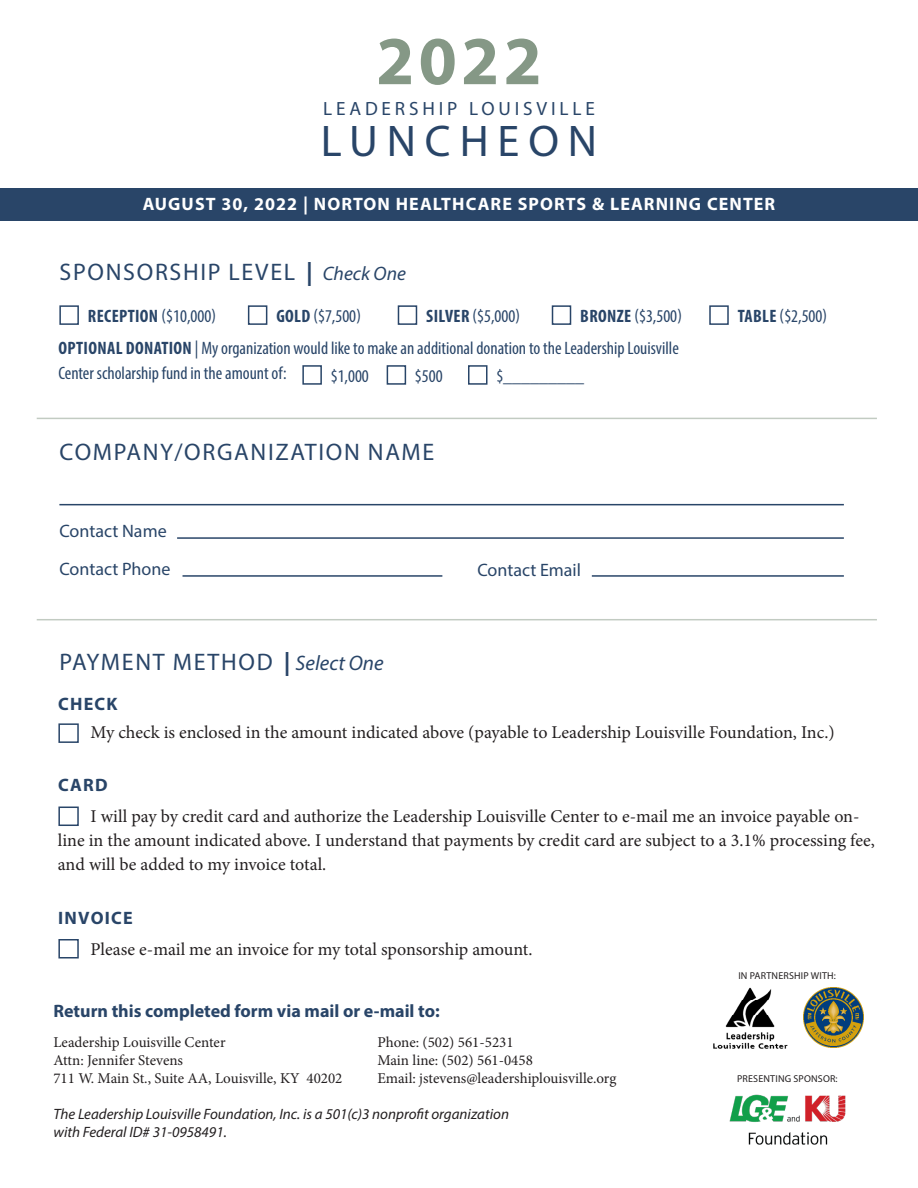
<style>
.page{position:relative;width:918px;height:1188px;background:#fff}
.page>*{position:absolute;margin:0;border:0;box-sizing:border-box;transform-origin:0 0}
.t1{font:700 69px "Myriad Pro";color:#859886}
.t2{font:44.55px "Myriad Pro";letter-spacing:.2em;color:#294568}
.t3{font:24px "Myriad Pro";letter-spacing:.07em;color:#294568}
.t4{font:19.2px "Myriad Pro";letter-spacing:.2em;color:#294568}
.t5{font:18px/24px "Minion Pro";letter-spacing:-.005em;color:#231f20}
.t6{font:condensed 18px/25.5px "Myriad Pro";color:#294568}
.t7{font:700 18px "Myriad Pro";letter-spacing:.06em;color:#fff}
.t8{font:700 18px "Myriad Pro";color:#294568}
.t9{font:18px "Myriad Pro";color:#294568}
.t10{font:700 condensed 18px "Myriad Pro";letter-spacing:.02em;color:#294568}
.t11{font:700 18px "Myriad Pro";letter-spacing:.07em;color:#294568}
.t12{font:15px "Minion Pro";color:#231f20}
.t13{font:italic 15px "Myriad Pro";color:#231f20}
.t14{font:10.05px "Myriad Pro";letter-spacing:.02em;color:#231f20}
.s1{font-weight:700}
.s2{font-style:italic;font-size:19.5px}
.s3{font-weight:400}
.s4{font-style:italic;font-size:21px}
</style>
<div class="page">
<div style="left:248px;top:305px;width:19px;height:20px;border:2px solid #294568"></div>
<div style="left:59px;top:305px;width:20px;height:20px;border:2px solid #294568"></div>
<div style="left:398px;top:305px;width:19px;height:20px;border:2px solid #294568"></div>
<div style="left:552px;top:305px;width:19px;height:20px;border:2px solid #294568"></div>
<div style="left:709px;top:305px;width:20px;height:20px;border:2px solid #294568"></div>
<hr style="left:59px;top:504px;width:785px;height:1px;background:#294568">
<hr style="left:177px;top:537px;width:667px;height:2px;background:#294568">
<hr style="left:183px;top:575px;width:259px;height:2px;background:#294568">
<hr style="left:592px;top:575px;width:252px;height:2px;background:#294568">
<hr style="left:37px;top:418px;width:840px;height:1px;background:#859886">
<hr style="left:37px;top:619px;width:840px;height:1px;background:#859886">
<div style="left:58px;top:723px;width:21px;height:20px;border:2px solid #294568"></div>
<div style="left:58px;top:807px;width:21px;height:19px;border:2px solid #294568"></div>
<div style="left:58px;top:939px;width:21px;height:19px;border:2px solid #294568"></div>
<img style="left:713px;top:987px;width:75px;height:62px">
<img style="left:804px;top:988px;width:60px;height:59px">
<img style="left:729px;top:1094px;width:117px;height:50px">
<div style="left:0;top:188px;width:918px;height:33px;background:#294568"></div>
<div style="left:302px;top:365px;width:20px;height:20px;border:2px solid #294568"></div>
<div style="left:387px;top:365px;width:19px;height:20px;border:2px solid #294568"></div>
<div style="left:468px;top:365px;width:20px;height:20px;border:2px solid #294568"></div>
<p class="t1" style="left:376px;top:16px;width:167px">2022</p>
<p class="t4" style="left:323px;top:96px;width:273px">LEADERSHIP LOUISVILLE</p>
<p class="t2" style="left:321px;top:114px;width:278px">LUNCHEON</p>
<p class="t7" style="left:143px;top:193px;width:634px">AUGUST 30, 2022 | NORTON HEALTHCARE SPORTS &amp; LEARNING CENTER</p>
<p class="t3" style="left:60px;top:257px;width:348px">SPONSORSHIP LEVEL <span class="s1">|</span> <span class="s2">Check One</span></p>
<p class="t10" style="left:88px;top:305px;width:130px">RECEPTION <span class="s3">($10,000)</span></p>
<p class="t6" style="left:276px;top:303px;width:86px"><span class="s1">GOLD</span> ($7,500)</p>
<p class="t6" style="left:426px;top:303px;width:95px"><span class="s1">SILVER</span> ($5,000)</p>
<p class="t6" style="left:580px;top:303px;width:103px"><span class="s1">BRONZE</span> ($3,500)</p>
<p class="t6" style="left:738px;top:303px;width:91px"><span class="s1">TABLE</span> ($2,500)</p>
<p class="t6" style="left:58px;top:335px;width:622px"><span class="s1">OPTIONAL DONATION</span> | My organization would like to make an additional donation to the Leadership Louisville<br>Center scholarship fund in the amount of:</p>
<p class="t6" style="left:331px;top:363px;width:40px">$1,000</p>
<p class="t6" style="left:415px;top:363px;width:29px">$500</p>
<p class="t6" style="left:496px;top:363px;width:89px">$_________</p>
<p class="t3" style="left:60px;top:437px;width:376px">COMPANY/ORGANIZATION NAME</p>
<p class="t9" style="left:59px;top:520px;width:109px">Contact Name</p>
<p class="t9" style="left:59px;top:558px;width:113px">Contact Phone</p>
<p class="t9" style="left:477px;top:559px;width:105px">Contact Email</p>
<p class="t3" style="left:60px;top:647px;width:326px">PAYMENT METHOD <span class="s1">|</span> <span class="s4">Select One</span></p>
<p class="t8" style="left:58px;top:692px;width:61px">CHECK</p>
<p class="t5" style="left:91px;top:720px;width:746px">My check is enclosed in the amount indicated above (payable to Leadership Louisville Foundation, Inc.)</p>
<p class="t8" style="left:58px;top:774px;width:51px">CARD</p>
<p class="t5" style="left:58px;top:804px;width:818px;text-indent:33px">I will pay by credit card and authorize the Leadership Louisville Center to e-mail me an invoice payable on&shy;line in the amount indicated above. I understand that payments by credit card are subject to a 3.1% processing fee, and will be added to my invoice total.</p>
<p class="t11" style="left:58px;top:906px;width:76px">INVOICE</p>
<p class="t5" style="left:91px;top:937px;width:443px">Please e-mail me an invoice for my total sponsorship amount.</p>
<p class="t8" style="left:53px;top:1000px;width:388px">Return this completed form via mail or e-mail to:</p>
<p class="t12" style="left:53px;top:1033px;width:174px">Leadership Louisville Center</p>
<p class="t12" style="left:377px;top:1033px;width:138px">Phone: (502) 561-5231</p>
<p class="t12" style="left:53px;top:1051px;width:131px">Attn: Jennifer Stevens</p>
<p class="t12" style="left:377px;top:1051px;width:157px">Main line: (502) 561-0458</p>
<p class="t12" style="left:53px;top:1069px;width:291px">711 W. Main St., Suite AA, Louisville, KY 40202</p>
<p class="t12" style="left:377px;top:1069px;width:241px">Email: jstevens@leadershiplouisville.org</p>
<p class="t13" style="left:53px;top:1105px;width:457px">The Leadership Louisville Foundation, Inc. is a 501(c)3 nonprofit organization</p>
<p class="t13" style="left:53px;top:1123px;width:175px">with Federal ID# 31-0958491.</p>
<p class="t14" style="left:738px;top:970px;width:99px">IN PARTNERSHIP WITH:</p>
<p class="t14" style="left:737px;top:1072px;width:102px">PRESENTING SPONSOR:</p>
</div>
